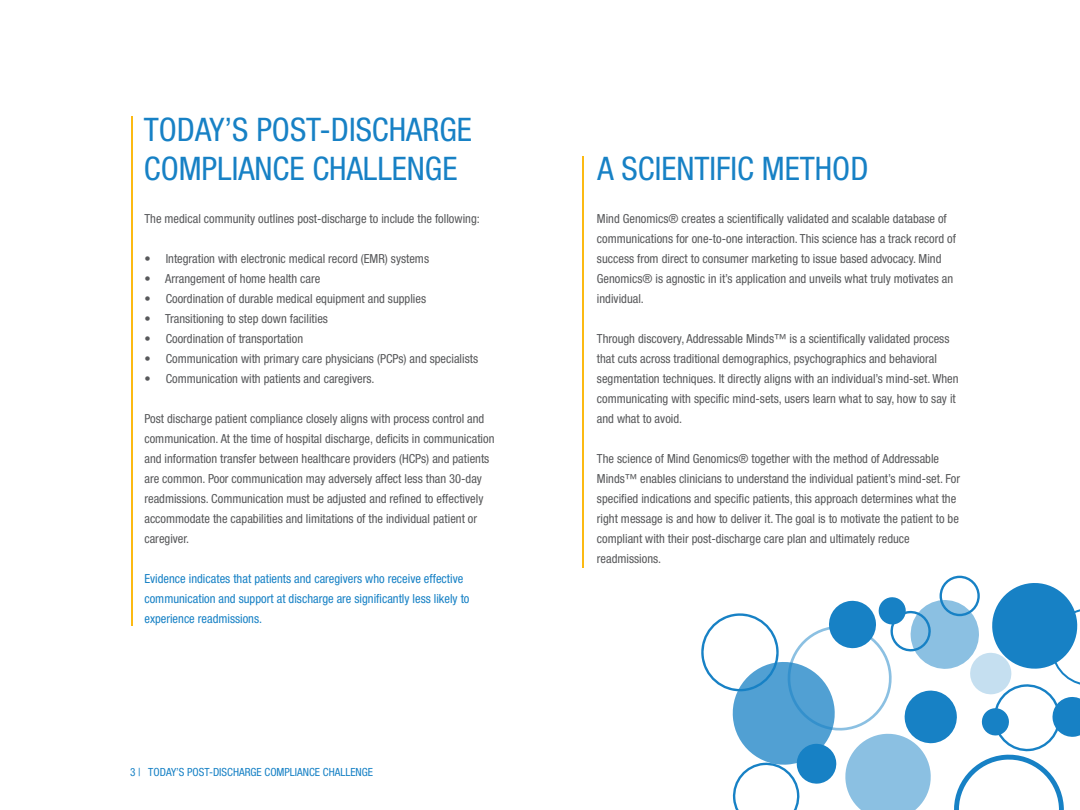
<style>
.page{position:relative;width:1080px;height:810px;background:#fff}
.page>*{position:absolute;margin:0;border:0;box-sizing:border-box;transform-origin:0 0}
.t1{font:condensed 32.5px/39px "Helvetica Neue LT Pro";color:#1781c5}
.t2{font:condensed 12.5px/20px "Helvetica Neue LT Pro";color:#57585a}
.t3{font:condensed 12.5px/20px "Helvetica Neue LT Pro";color:#1781c5}
.t4{font:condensed 11.25px "Helvetica Neue LT Pro";color:#1781c5}
</style>
<div class="page">
<hr style="left:131px;top:116px;width:1px;height:510px;background:#fcba13">
<hr style="left:582px;top:157px;width:2px;height:411px;background:#fcba13">
<svg style="left:701px;top:576px;width:379px;height:234px"></svg>
<h1 class="t1" style="left:144px;top:110px;width:330px">TODAY’S POST-DISCHARGE<br>COMPLIANCE CHALLENGE</h1>
<p class="t2" style="left:144px;top:209px;width:337px">The medical community outlines post-discharge to include the following:</p>
<p class="t2" style="left:144px;top:249px;width:286px">• Integration with electronic medical record (EMR) systems</p>
<p class="t2" style="left:144px;top:269px;width:178px">• Arrangement of home health care</p>
<p class="t2" style="left:144px;top:289px;width:283px">• Coordination of durable medical equipment and supplies</p>
<p class="t2" style="left:144px;top:309px;width:185px">• Transitioning to step down facilities</p>
<p class="t2" style="left:144px;top:329px;width:160px">• Coordination of transportation</p>
<p class="t2" style="left:144px;top:349px;width:335px">• Communication with primary care physicians (PCPs) and specialists</p>
<p class="t2" style="left:144px;top:369px;width:232px">• Communication with patients and caregivers.</p>
<p class="t2" style="left:144px;top:409px;width:352px">Post discharge patient compliance closely aligns with process control and communication. At the time of hospital discharge, deficits in communication and information transfer between healthcare providers (HCPs) and patients are common. Poor communication may adversely affect less than 30-day readmissions. Communication must be adjusted and refined to effectively accommodate the capabilities and limitations of the individual patient or caregiver.</p>
<p class="t3" style="left:144px;top:569px;width:327px">Evidence indicates that patients and caregivers who receive effective communication and support at discharge are significantly less likely to experience readmissions.</p>
<p class="t4" style="left:130px;top:766px;width:245px">3 | TODAY’S POST-DISCHARGE COMPLIANCE CHALLENGE</p>
<h1 class="t1" style="left:598px;top:149px;width:272px">A SCIENTIFIC METHOD</h1>
<p class="t2" style="left:597px;top:209px;width:361px">Mind Genomics® creates a scientifically validated and scalable database of communications for one-to-one interaction. This science has a track record of success from direct to consumer marketing to issue based advocacy. Mind Genomics® is agnostic in it’s application and unveils what truly motivates an individual.</p>
<p class="t2" style="left:597px;top:329px;width:363px">Through discovery, Addressable Minds™ is a scientifically validated process that cuts across traditional demographics, psychographics and behavioral segmentation techniques. It directly aligns with an individual’s mind-set. When communicating with specific mind-sets, users learn what to say, how to say it and what to avoid.</p>
<p class="t2" style="left:597px;top:449px;width:365px">The science of Mind Genomics® together with the method of Addressable Minds™ enables clinicians to understand the individual patient’s mind-set. For specified indications and specific patients, this approach determines what the right message is and how to deliver it. The goal is to motivate the patient to be compliant with their post-discharge care plan and ultimately reduce readmissions.</p>
</div>
